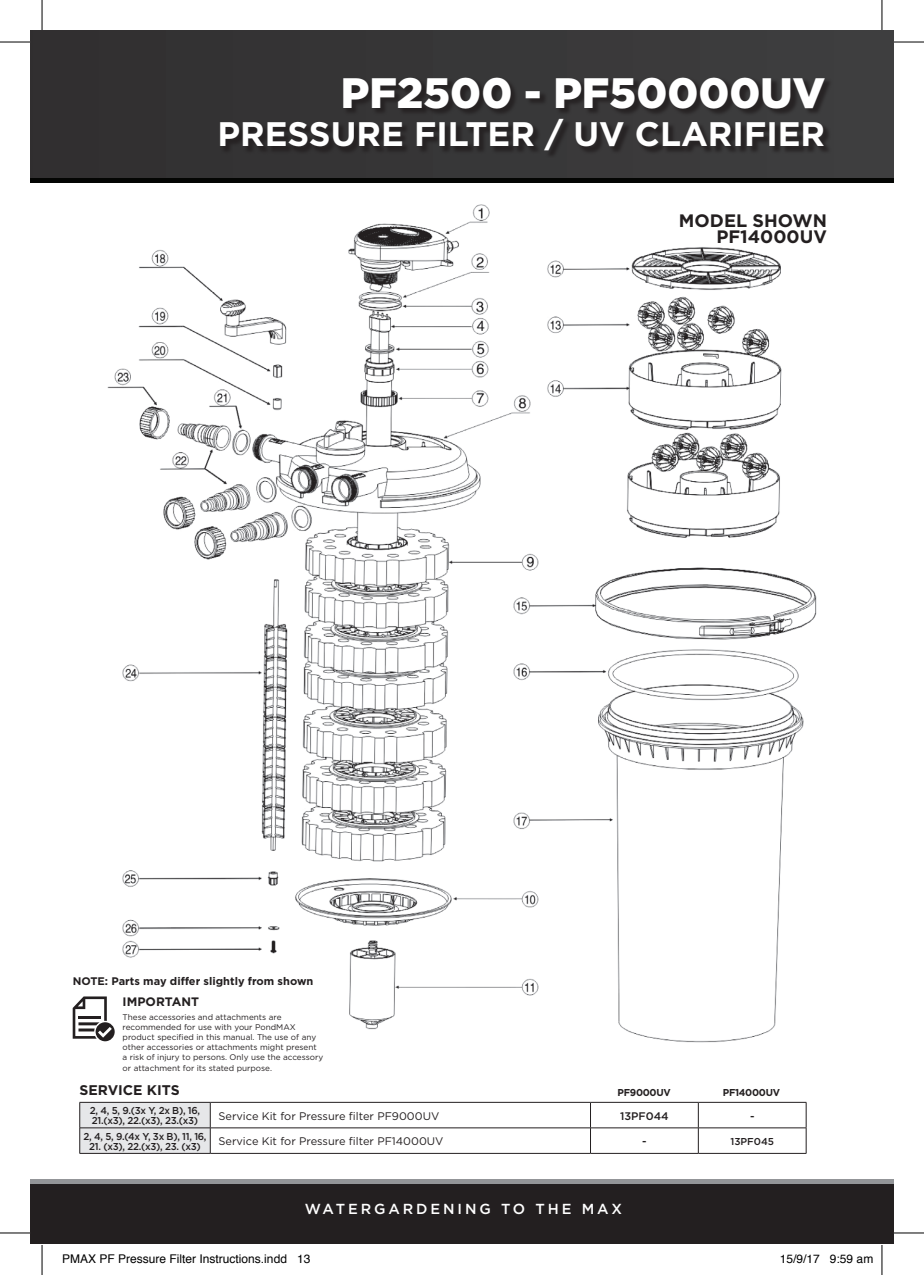
<style>
.page{position:relative;width:924px;height:1275px;background:#fff}
.page>*{position:absolute;margin:0;border:0;box-sizing:border-box;transform-origin:0 0}
.t1{font:900 42.6px "Gotham HTF";color:#fff}
.t2{font:700 34px "Gotham";color:#fff}
.t3{font:700 18px/16px "Gotham";color:#231f20;text-align:right}
.t4{font:500 14.6px "Gotham";letter-spacing:.2em;color:#fff}
.t5{font:700 14px "Gotham";color:#231f20}
.t6{font:700 12.2px "Gotham";color:#231f20}
.t7{font:12px "Helvetica";color:#000}
.t8{font:11px "Gotham";color:#231f20}
.t9{font:700 11px "Gotham";color:#231f20}
.t10{font:500 11px "Gotham";color:#231f20}
.t11{font:500 10px/10px "Gotham";letter-spacing:-.03em;color:#231f20}
.t12{font:700 10px "Gotham";letter-spacing:-.03em;color:#231f20}
.t13{font:500 10px "Gotham";color:#231f20}
.t14{font:8.2px/10.2px "Gotham";color:#231f20}
</style>
<div class="page">
<div style="left:31px;top:1183px;width:861px;height:61px;background:#231f20"></div>
<hr style="left:31px;top:1179px;width:861px;height:4px;background:#939598">
<div style="left:31px;top:31px;width:861px;height:147px;background:#363536"></div>
<hr style="left:31px;top:178px;width:861px;height:4px;background:#040503">
<div style="left:221px;top:77px;width:611px;height:81px;background:#231f20;opacity:.85"></div>
<img style="left:107px;top:204px;width:709px;height:839px">
<svg style="left:73px;top:996px;width:42px;height:45px"></svg>
<svg style="left:590px;top:1103px;width:1px;height:50px"></svg>
<hr style="left:210px;top:1102px;width:380px;height:1px;background:#231f20">
<hr style="left:590px;top:1102px;width:108px;height:1px;background:#231f20">
<hr style="left:698px;top:1102px;width:108px;height:1px;background:#231f20">
<hr style="left:210px;top:1127px;width:380px;height:1px;background:#231f20">
<svg style="left:79px;top:1102px;width:132px;height:51px;background:#dbdcde"></svg>
<hr style="left:590px;top:1127px;width:108px;height:1px;background:#231f20">
<hr style="left:698px;top:1127px;width:108px;height:1px;background:#231f20">
<svg style="left:697px;top:1102px;width:1px;height:51px"></svg>
<svg style="left:805px;top:1102px;width:1px;height:51px"></svg>
<hr style="left:79px;top:1153px;width:131px;height:1px;background:#231f20">
<hr style="left:210px;top:1153px;width:380px;height:1px;background:#231f20">
<hr style="left:590px;top:1153px;width:108px;height:1px;background:#231f20">
<hr style="left:698px;top:1153px;width:108px;height:1px;background:#231f20">
<hr style="left:0;top:42px;width:30px;height:1px;background:#000">
<hr style="left:893px;top:42px;width:30px;height:1px;background:#000">
<hr style="left:0;top:1232px;width:30px;height:1px;background:#000">
<hr style="left:893px;top:1232px;width:30px;height:1px;background:#000">
<hr style="left:42px;top:0;width:1px;height:30px;background:#000">
<hr style="left:42px;top:1245px;width:1px;height:30px;background:#000">
<hr style="left:881px;top:0;width:1px;height:30px;background:#000">
<hr style="left:881px;top:1245px;width:1px;height:30px;background:#000">
<h1 class="t1" style="left:340px;top:68px;width:485px">PF2500 - PF50000UV</h1>
<h2 class="t2" style="left:217px;top:111px;width:609px">PRESSURE FILTER / UV CLARIFIER</h2>
<h3 class="t9" style="left:73px;top:973px;width:242px">NOTE: Parts may differ slightly from shown</h3>
<h3 class="t6" style="left:123px;top:993px;width:78px">IMPORTANT</h3>
<p class="t14" style="left:123px;top:1011px;width:202px">These accessories and attachments are recommended for use with your PondMAX product specified in this manual. The use of any other accessories or attachments might present a risk of injury to persons. Only use the accessory or attachment for its stated purpose.</p>
<h3 class="t3" style="left:678px;top:212px;width:149px">MODEL SHOWN<br>PF14000UV</h3>
<h3 class="t5" style="left:79px;top:1080px;width:102px">SERVICE KITS</h3>
<p class="t12" style="left:617px;top:1085px;width:55px">PF9000UV</p>
<p class="t12" style="left:722px;top:1085px;width:59px">PF14000UV</p>
<p class="t11" style="left:90px;top:1105px;width:112px">2, 4, 5, 9.(3x Y, 2x B), 16,<br>21.(x3), 22.(x3), 23.(x3)</p>
<h3 class="t8" style="left:218px;top:1108px;width:222px">Service Kit for Pressure filter PF9000UV</h3>
<h3 class="t10" style="left:619px;top:1108px;width:50px">13PF044</h3>
<h3 class="t10" style="left:749px;top:1108px;width:6px">-</h3>
<p class="t11" style="left:83px;top:1131px;width:124px">2, 4, 5, 9.(4x Y, 3x B), 11, 16,</p>
<p class="t11" style="left:89px;top:1141px;width:113px">21. (x3), 22.(x3), 23. (x3)</p>
<h3 class="t8" style="left:218px;top:1134px;width:226px">Service Kit for Pressure filter PF14000UV</h3>
<h3 class="t10" style="left:642px;top:1134px;width:6px">-</h3>
<p class="t13" style="left:730px;top:1134px;width:45px">13PF045</p>
<h3 class="t4" style="left:305px;top:1199px;width:318px">WATERGARDENING TO THE MAX</h3>
<h3 class="t7" style="left:62px;top:1249px;width:250px">PMAX PF Pressure Filter Instructions.indd 13</h3>
<h3 class="t7" style="left:779px;top:1249px;width:95px">15/9/17 9:59 am</h3>
</div>
